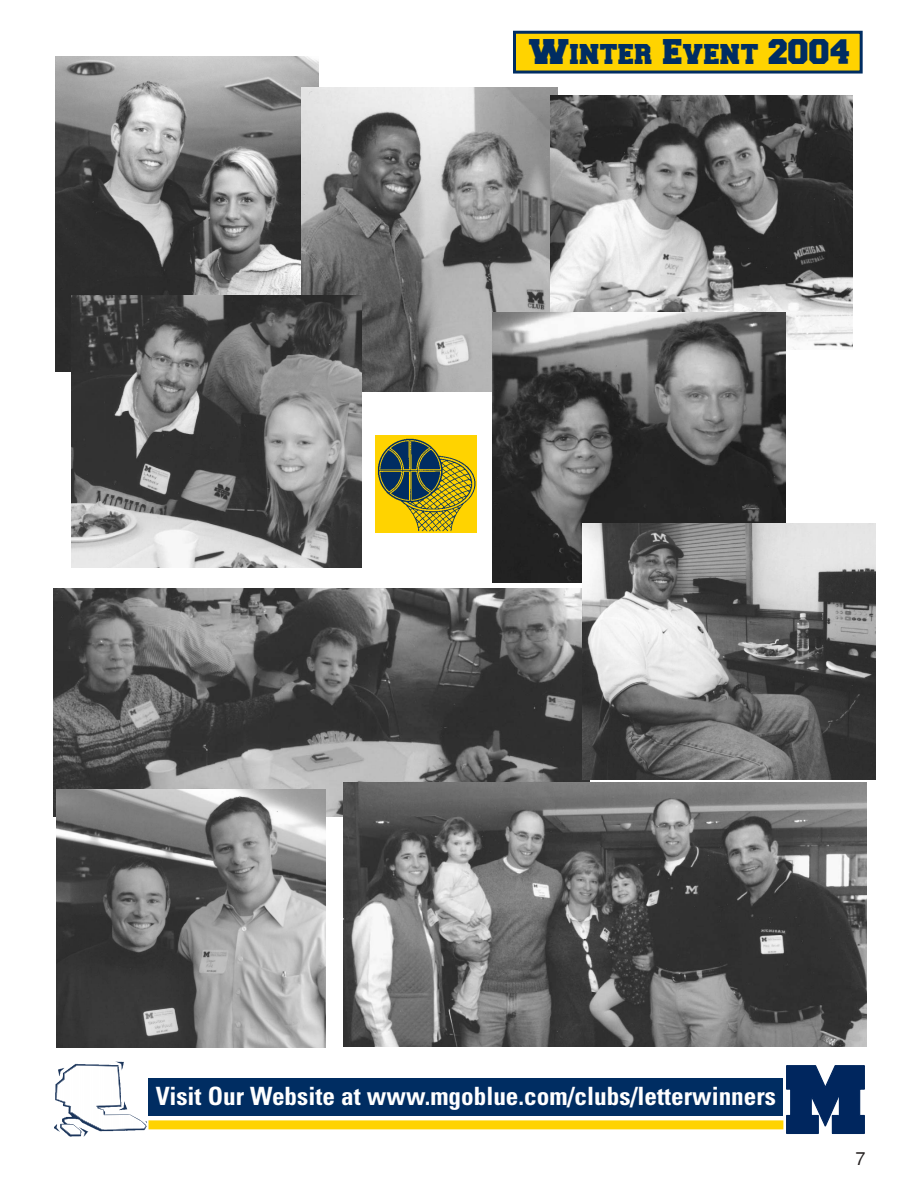
<style>
.page{position:relative;width:918px;height:1188px;background:#fff}
.page>*{position:absolute;margin:0;border:0;box-sizing:border-box;transform-origin:0 0}
.t1{font:30px "Collegiate Black FLF";color:#002d62}
.t2{font:700 condensed 25.2px "Univers";color:#fff}
.t3{font:18px "Helvetica";color:#231f1f}
</style>
<div class="page">
<img style="left:54px;top:589px;width:536px;height:228px">
<img style="left:54px;top:1062px;width:91px;height:75px">
<img style="left:57px;top:1065px;width:89px;height:65px">
<img style="left:62px;top:1124px;width:19px;height:11px">
<svg style="left:786px;top:1065px;width:79px;height:69px;background:#224373"></svg>
<div style="left:149px;top:1078px;width:634px;height:38px;background:#002d62"></div>
<div style="left:149px;top:1120px;width:634px;height:9px;background:#ffd300"></div>
<div style="left:514px;top:32px;width:347px;height:40px;background:#ffd300"></div>
<div style="left:513px;top:31px;width:350px;height:43px;border:3px solid #002d62"></div>
<img style="left:55px;top:56px;width:263px;height:315px">
<img style="left:302px;top:88px;width:256px;height:303px">
<img style="left:56px;top:790px;width:270px;height:258px">
<img style="left:343px;top:783px;width:524px;height:264px">
<img style="left:72px;top:295px;width:290px;height:273px">
<img style="left:376px;top:437px;width:101px;height:96px">
<img style="left:550px;top:96px;width:302px;height:253px">
<img style="left:492px;top:312px;width:293px;height:270px">
<img style="left:583px;top:524px;width:293px;height:256px">
<p class="t1" style="left:529px;top:36px;width:323px">Winter Event 2004</p>
<p class="t2" style="left:156px;top:1087px;width:622px">Visit Our Website at www.mgoblue.com/clubs/letterwinners</p>
<p class="t3" style="left:856px;top:1152px;width:12px">7</p>
</div>
